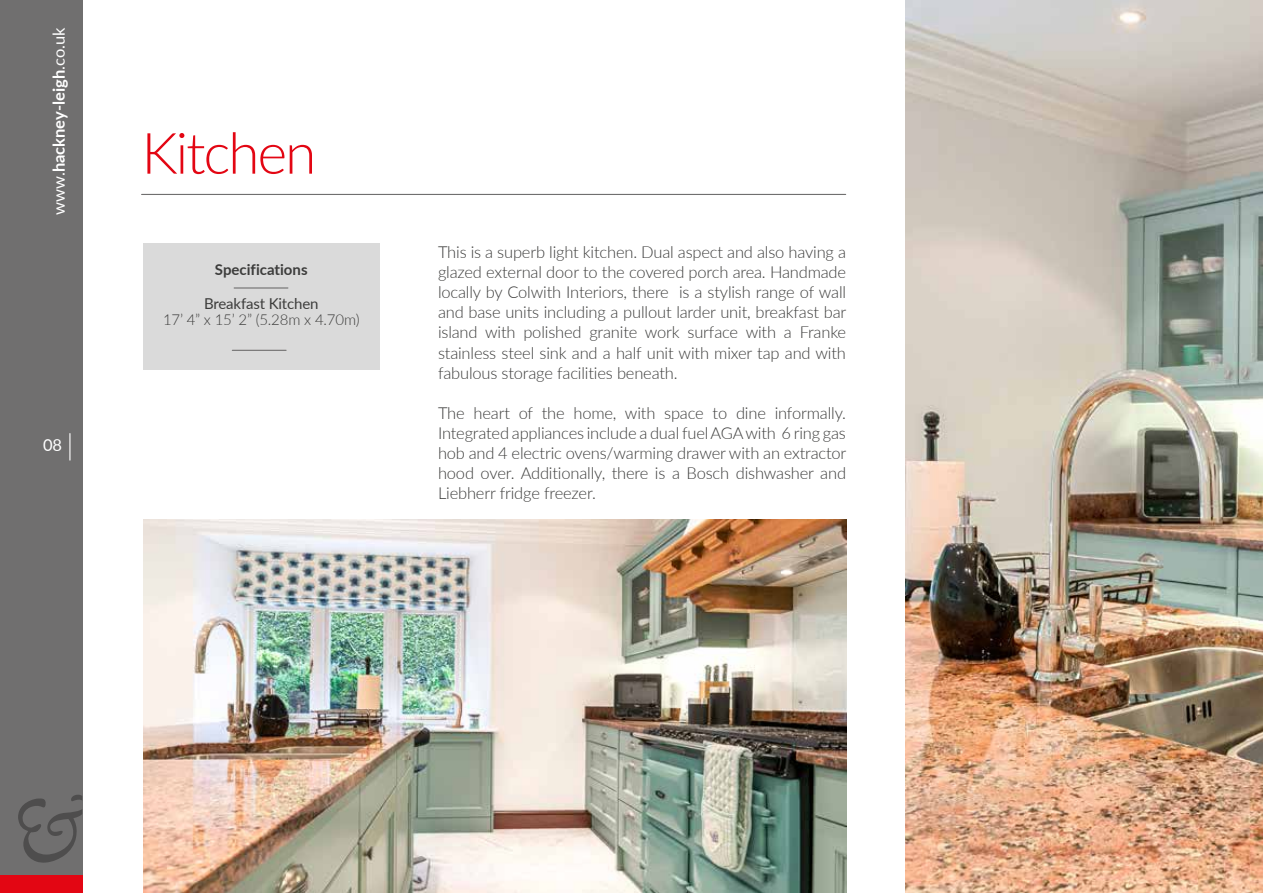
<style>
.page{position:relative;width:1263px;height:893px;background:#fff}
.page>*{position:absolute;margin:0;border:0;box-sizing:border-box;transform-origin:0 0}
.t1{font:300 57px "Lato";letter-spacing:-.035em;color:#e30613}
.t2{font:300 16.5px/20.1px "Lato";letter-spacing:-.01em;color:#3c3c3b;text-align:justify}
.t3{font:700 16.5px "Lato";color:#fff}
.t4{font:16.5px "Lato";color:#fff}
.t5{font:300 15px "Lato";letter-spacing:-.01em;color:#3c3c3b}
.t6{font:15px "Lato";letter-spacing:-.01em;color:#3c3c3b}
.t7{font:700 15px "Lato";color:#3c3c3b}
.s1{font-weight:400}
</style>
<div class="page">
<div style="left:0;top:0;width:83px;height:893px;background:#706f6f"></div>
<div style="left:0;top:876px;width:83px;height:17px;background:#e30613"></div>
<svg style="left:18px;top:795px;width:64px;height:68px"></svg>
<svg style="left:69px;top:434px;width:1px;height:26px"></svg>
<img style="left:906px;top:0;width:357px;height:893px">
<hr style="left:142px;top:194px;width:704px;height:1px;background:#706f6f">
<div style="left:143px;top:244px;width:236px;height:126px;background:#dadada"></div>
<hr style="left:234px;top:287px;width:54px;height:2px;background:#706f6f">
<hr style="left:232px;top:350px;width:54px;height:1px;background:#706f6f">
<img style="left:143px;top:520px;width:703px;height:373px">
<p class="t3" style="left:47px;top:215px;width:189px;rotate:-90deg"><span class="s1">www.</span>hackney-leigh<span class="s1">.co.uk</span></p>
<p class="t4" style="left:43px;top:433px;width:21px">08</p>
<h1 class="t1" style="left:141px;top:114px;width:176px">Kitchen</h1>
<p class="t7" style="left:215px;top:259px;width:94px">Specifications</p>
<p class="t6" style="left:204px;top:292px;width:116px">Breakfast Kitchen</p>
<p class="t5" style="left:163px;top:309px;width:198px">17’ 4” x 15’ 2” (5.28m x 4.70m)</p>
<p class="t2" style="left:438px;top:241px;width:410px">This is a superb light kitchen. Dual aspect and also having a glazed external door to the covered porch area. Handmade locally by Colwith Interiors, there is a stylish range of wall and base units including a pullout larder unit, breakfast bar island with polished granite work surface with a Franke stainless steel sink and a half unit with mixer tap and with fabulous storage facilities beneath.</p>
<p class="t2" style="left:438px;top:402px;width:410px">The heart of the home, with space to dine informally.<br>Integrated appliances include a dual fuel AGA with 6 ring gas hob and 4 electric ovens/warming drawer with an extractor hood over. Additionally, there is a Bosch dishwasher and Liebherr fridge freezer.</p>
</div>
